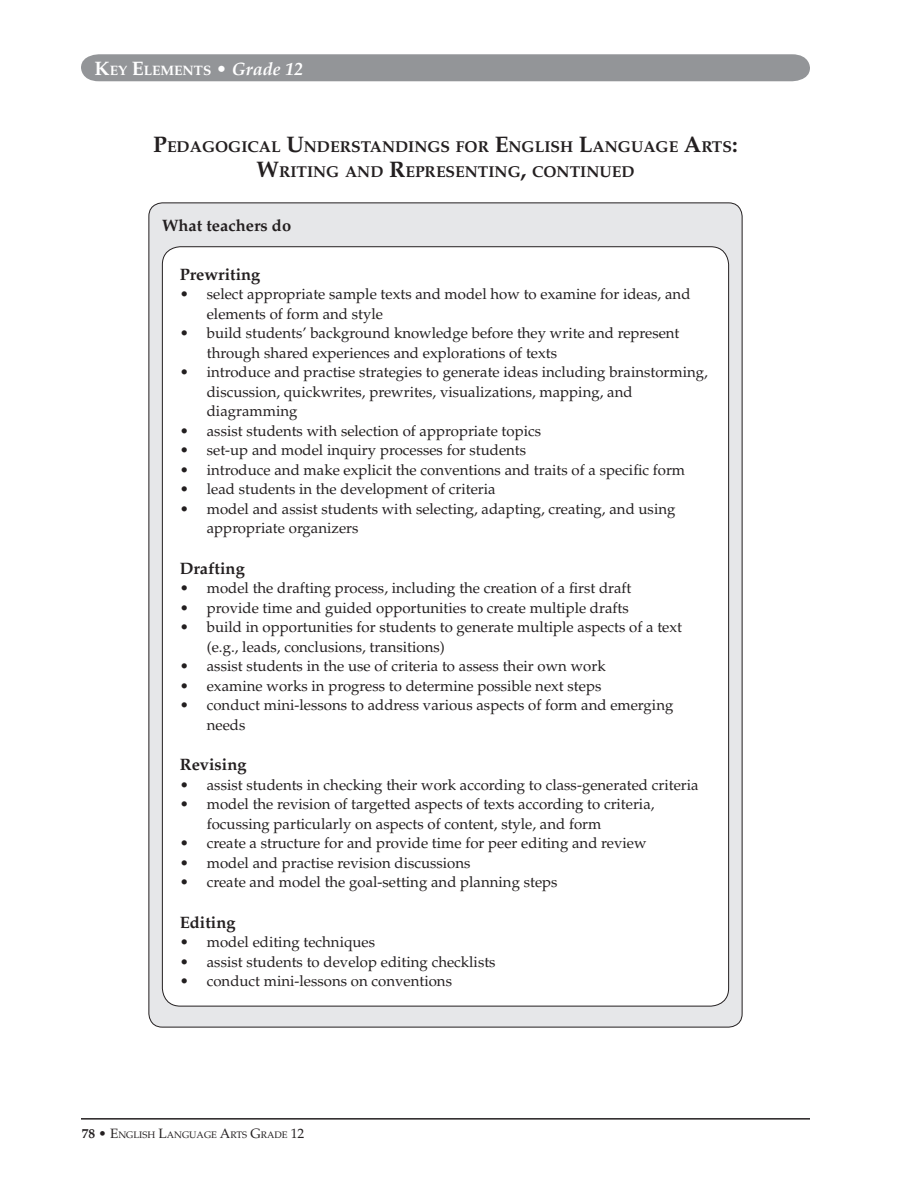
<style>
.page{position:relative;width:918px;height:1188px;background:#fff}
.page>*{position:absolute;margin:0;border:0;box-sizing:border-box;transform-origin:0 0}
.t1{font:700 16.5px "Palatino";color:#231f20}
.t2{font:700 15.75px/25.5px "Palatino";color:#231f20;text-align:center}
.t3{font:15px/19.5px "Palatino";color:#231f20}
.t4{font:700 13.65px "Palatino";color:#fff}
.t5{font:9.45px "Palatino";color:#231f20}
.s1{font-size:19.5px}
.s2{font-size:18px}
.s3{font-style:italic;font-size:18px}
.s4{font-size:22.5px}
.s5{font-weight:700;font-size:13.5px}
.s6{font-size:13.5px}
</style>
<div class="page">
<hr style="left:81px;top:1118px;width:729px;height:2px;background:#231f20">
<div style="left:81px;top:54px;width:729px;height:27px;background:#939598"></div>
<div style="left:149px;top:203px;width:593px;height:824px;background:#e6e7e9;border-radius:14px"></div>
<div style="left:162px;top:247px;width:567px;height:759px;background:#fff;border-radius:18px"></div>
<p class="t4" style="left:94px;top:62px;width:210px"><span class="s1">K</span>EY <span class="s1">E</span>LEMENTS <span class="s2">•</span> <span class="s3">Grade 12</span></p>
<p class="t2" style="left:153px;top:134px;width:586px"><span class="s4">P</span>EDAGOGICAL <span class="s4">U</span>NDERSTANDINGS FOR <span class="s4">E</span>NGLISH <span class="s4">L</span>ANGUAGE <span class="s4">A</span>RTS<span class="s4">:<br>W</span>RITING AND <span class="s4">R</span>EPRESENTING<span class="s4">,</span> CONTINUED</p>
<p class="t1" style="left:162px;top:216px;width:131px">WHAT TEACHERS DO</p>
<p class="t1" style="left:180px;top:264px;width:82px">PREWRITING</p>
<p class="t3" style="left:207px;top:285px;width:485px;text-indent:-27px">• select appropriate sample texts and model how to examine for ideas, and elements of form and style</p>
<p class="t3" style="left:207px;top:324px;width:474px;text-indent:-27px">• build students’ background knowledge before they write and represent through shared experiences and explorations of texts</p>
<p class="t3" style="left:207px;top:363px;width:503px;text-indent:-27px">• introduce and practise strategies to generate ideas including brainstorming, discussion, quickwrites, prewrites, visualizations, mapping, and diagramming</p>
<p class="t3" style="left:180px;top:421px;width:363px">• assist students with selection of appropriate topics</p>
<p class="t3" style="left:180px;top:441px;width:348px">• set-up and model inquiry processes for students</p>
<p class="t3" style="left:180px;top:460px;width:507px">• introduce and make explicit the conventions and traits of a specific form</p>
<p class="t3" style="left:180px;top:480px;width:317px">• lead students in the development of criteria</p>
<p class="t3" style="left:207px;top:499px;width:470px;text-indent:-27px">• model and assist students with selecting, adapting, creating, and using appropriate organizers</p>
<p class="t1" style="left:180px;top:558px;width:67px">DRAFTING</p>
<p class="t3" style="left:180px;top:579px;width:453px">• model the drafting process, including the creation of a first draft</p>
<p class="t3" style="left:180px;top:598px;width:451px">• provide time and guided opportunities to create multiple drafts</p>
<p class="t3" style="left:207px;top:618px;width:477px;text-indent:-27px">• build in opportunities for students to generate multiple aspects of a text (e.g., leads, conclusions, transitions)</p>
<p class="t3" style="left:180px;top:657px;width:427px">• assist students in the use of criteria to assess their own work</p>
<p class="t3" style="left:180px;top:676px;width:423px">• examine works in progress to determine possible next steps</p>
<p class="t3" style="left:207px;top:696px;width:468px;text-indent:-27px">• conduct mini-lessons to address various aspects of form and emerging needs</p>
<p class="t1" style="left:180px;top:755px;width:68px">REVISING</p>
<p class="t3" style="left:180px;top:775px;width:520px">• assist students in checking their work according to class-generated criteria</p>
<p class="t3" style="left:207px;top:795px;width:449px;text-indent:-27px">• model the revision of targetted aspects of texts according to criteria, focussing particularly on aspects of content, style, and form</p>
<p class="t3" style="left:180px;top:834px;width:468px">• create a structure for and provide time for peer editing and review</p>
<p class="t3" style="left:180px;top:853px;width:292px">• model and practise revision discussions</p>
<p class="t3" style="left:180px;top:873px;width:379px">• create and model the goal-setting and planning steps</p>
<p class="t1" style="left:180px;top:912px;width:57px">EDITING</p>
<p class="t3" style="left:180px;top:933px;width:197px">• model editing techniques</p>
<p class="t3" style="left:180px;top:952px;width:317px">• assist students to develop editing checklists</p>
<p class="t3" style="left:180px;top:972px;width:274px">• conduct mini-lessons on conventions</p>
<p class="t5" style="left:82px;top:1129px;width:224px"><span class="s5">78</span> <span class="s6">• E</span>nglish <span class="s6">L</span>anguage <span class="s6">A</span>rts <span class="s6">G</span>rade <span class="s6">12</span></p>
</div>
